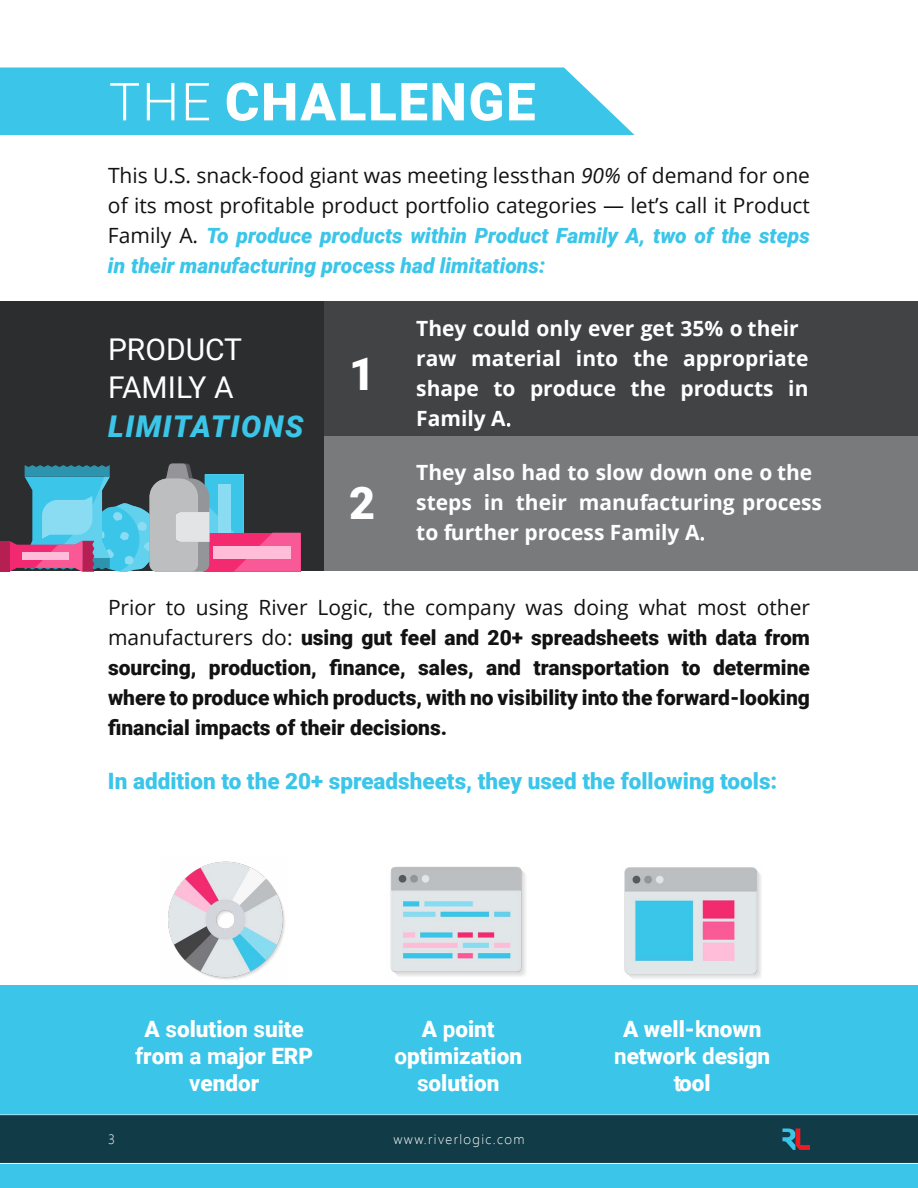
<style>
.page{position:relative;width:918px;height:1188px;background:#fff}
.page>*{position:absolute;margin:0;border:0;box-sizing:border-box;transform-origin:0 0}
.t1{font:900 52.5px "Roboto";letter-spacing:.035em;color:#fff}
.t2{font:900 45px "Roboto";color:#fff}
.t3{font:30px/37.5px "Roboto";color:#fff}
.t4{font:italic 900 30px "Roboto";letter-spacing:.05em;color:#3ac5e9}
.t5{font:900 22.5px/27px "Roboto";color:#fff;text-align:center}
.t6{font:900 22.5px "Roboto";color:#3ac5e9}
.t7{font:900 21px/30px "Roboto";color:#121212;text-align:justify}
.t8{font:700 21px/30px "Open Sans";color:#fff}
.t9{font:21px/30.2px "Open Sans";color:#121212}
.t10{font:italic 900 21px/30.2px "Roboto";color:#3ac5e9}
.t11{font:300 13.5px "Segoe UI";letter-spacing:.1em;color:#fff}
.s1{font-weight:300}
.s2{font-style:italic}
.s3{font-family:"Open Sans";font-weight:400;font-style:normal;color:#121212}
.s4{font-weight:400}
.s5{font-family:"Open Sans";font-weight:400}
.s6{font-weight:700}
</style>
<div class="page">
<div style="left:0;top:68px;width:634px;height:67px;background:#3ac5e9"></div>
<div style="left:0;top:986px;width:918px;height:202px;background:#3ac5e9"></div>
<img style="left:160px;top:861px;width:129px;height:125px">
<img style="left:390px;top:866px;width:136px;height:110px">
<img style="left:624px;top:867px;width:137px;height:112px">
<div style="left:324px;top:302px;width:594px;height:134px;background:#424344"></div>
<div style="left:324px;top:436px;width:594px;height:136px;background:#797a7c"></div>
<div style="left:0;top:302px;width:324px;height:270px;background:#2c2d2e"></div>
<div style="left:0;top:541px;width:9px;height:31px;background:#b51f52"></div>
<svg style="left:9px;top:464px;width:292px;height:108px"></svg>
<hr style="left:0;top:1163px;width:918px;height:1px;background:#fff">
<div style="left:0;top:1115px;width:918px;height:48px;background:#113b46"></div>
<svg style="left:782px;top:1128px;width:28px;height:22px"></svg>
<h1 class="t1" style="left:109px;top:65px;width:428px"><span class="s1">THE</span> CHALLENGE</h1>
<p class="t9" style="left:108px;top:160px;width:704px">This U.S. snack-food giant was meeting les sthan <span class="s2">90%</span> of demand for one of its most profitable product portfolio categories — let’s call it Product</p>
<p class="t10" style="left:108px;top:220px;width:704px"><span class="s3">Family A.</span> To produce products within Product Family A, two of the steps in their manufacturing process had limitations:</p>
<h3 class="t3" style="left:108px;top:329px;width:136px">PRODUCT<br>FAMILY A</h3>
<h3 class="t4" style="left:108px;top:405px;width:197px">LIMITATIONS</h3>
<h2 class="t2" style="left:349px;top:342px;width:28px">1</h2>
<h2 class="t2" style="left:349px;top:471px;width:28px">2</h2>
<p class="t8" style="left:416px;top:313px;width:394px">They could only ever get 35% o their raw material into the appropriate shape to produce the products in<br>Family A<span class="s4">.</span></p>
<p class="t8" style="left:416px;top:457px;width:407px">They also had to slow down one o the steps in their manufacturing process to further process Family A<span class="s4">.</span></p>
<p class="t9" style="left:108px;top:591px;width:704px">Prior to using River Logic, the company was doing what most other</p>
<p class="t7" style="left:108px;top:621px;width:704px"><span class="s5">manufacturers do:</span> using gut feel and 20+ spreadsheets with data from sourcing, production, finance, sales, and transportation to determine where to produce which products, with no visibility into the forward-looking financial impacts of their decisions.</p>
<p class="t6" style="left:108px;top:766px;width:671px">In addition to the 20+ spreadsheets, they used the following tools:</p>
<p class="t5" style="left:135px;top:1015px;width:180px">A <span class="s6">s</span>olution <span class="s6">s</span>uite <span class="s6">f</span>rom <span class="s6">a m</span>ajor ERP <span class="s6">v</span>endor</p>
<p class="t5" style="left:394px;top:1015px;width:129px">A <span class="s6">p</span>oint <span class="s6">o</span>ptimization <span class="s6">s</span>olution</p>
<p class="t5" style="left:614px;top:1015px;width:158px">A well-<span class="s6">k</span>nown <span class="s6">n</span>etwork <span class="s6">d</span>esign <span class="s6">t</span>ool</p>
<p class="t11" style="left:108px;top:1130px;width:8px">3</p>
<p class="t11" style="left:393px;top:1130px;width:133px">www.riverlogic.com</p>
</div>
